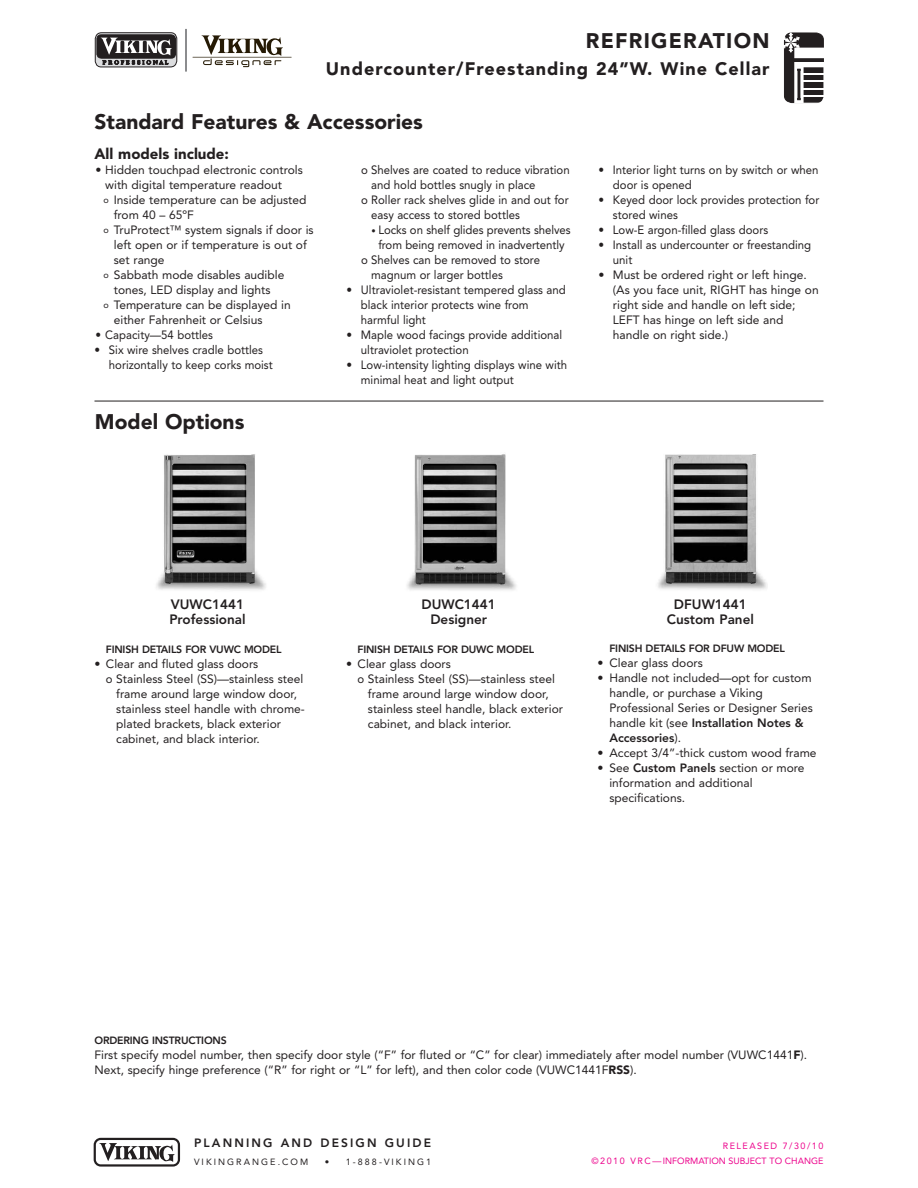
<style>
.page{position:relative;width:918px;height:1188px;background:#fff}
.page>*{position:absolute;margin:0;border:0;box-sizing:border-box;transform-origin:0 0}
.t1{font:900 21px "Avenir";color:#231f20}
.t2{font:900 21px "Avenir";letter-spacing:.06em;color:#231f20}
.t3{font:900 18px "Avenir";letter-spacing:.06em;color:#231f20}
.t4{font:900 15px "Avenir";color:#231f20}
.t5{font:800 13.5px/15px "Avenir";color:#231f20;text-align:center}
.t6{font:12px/15px "Avenir";color:#231f20}
.t7{font:12px/15px "Avenir";color:#231f20;scale:.95 1}
.t8{font:800 12px "Avenir";letter-spacing:.175em;color:#231f20}
.t9{font:800 10.5px "Avenir";letter-spacing:-.02em;color:#231f20}
.t10{font:9px/15px "Avenir";color:#ed028c;text-align:right}
.t11{font:9px "Avenir";letter-spacing:.23em;color:#231f20}
.s1{font-size:9px}
.s2{font-style:inherit}
.s3{font-weight:800}
.s4{font-weight:900}
</style>
<div class="page">
<hr style="left:185px;top:29px;width:2px;height:43px;background:#6c6d70">
<svg style="left:193px;top:35px;width:99px;height:32px"></svg>
<svg style="left:95px;top:32px;width:83px;height:36px"></svg>
<svg style="left:784px;top:32px;width:40px;height:71px"></svg>
<hr style="left:803px;top:73px;width:22px;height:2px;background:#fff">
<hr style="left:803px;top:80px;width:22px;height:2px;background:#fff">
<hr style="left:803px;top:88px;width:21px;height:2px;background:#fff">
<hr style="left:803px;top:95px;width:22px;height:2px;background:#fff">
<svg style="left:94px;top:1138px;width:86px;height:29px"></svg>
<hr style="left:94px;top:401px;width:730px;height:1px;background:#231f20">
<img style="left:156px;top:454px;width:110px;height:136px">
<img style="left:407px;top:454px;width:109px;height:136px">
<img style="left:657px;top:454px;width:110px;height:136px">
<h1 class="t2" style="left:586px;top:33px;width:185px">REFRIGERATION</h1>
<h2 class="t3" style="left:326px;top:62px;width:445px">Undercounter/Freestanding 24”W. Wine Cellar</h2>
<h1 class="t1" style="left:94px;top:113px;width:330px">Standard Features &amp; Accessories</h1>
<p class="t4" style="left:94px;top:148px;width:136px">All models include:</p>
<p class="t6" style="left:96px;top:163px;width:209px">• Hidden touchpad electronic controls</p>
<p class="t6" style="left:105px;top:178px;width:178px">with digital temperature readout</p>
<p class="t6" style="left:104px;top:193px;width:205px"><span class="s1">o</span> Inside temperature can be adjusted</p>
<p class="t6" style="left:114px;top:208px;width:82px">from 40 – 65ºF</p>
<p class="t6" style="left:104px;top:223px;width:212px"><span class="s1">o</span> TruProtect<span class="s2">™</span> system signals if door is</p>
<p class="t6" style="left:114px;top:238px;width:195px">left open or if temperature is out of</p>
<p class="t6" style="left:114px;top:253px;width:52px">set range</p>
<p class="t6" style="left:104px;top:268px;width:182px"><span class="s1">o</span> Sabbath mode disables audible</p>
<p class="t6" style="left:114px;top:283px;width:158px">tones, LED display and lights</p>
<p class="t6" style="left:104px;top:298px;width:189px"><span class="s1">o</span> Temperature can be displayed in</p>
<p class="t6" style="left:114px;top:313px;width:150px">either Fahrenheit or Celsius</p>
<p class="t7" style="left:96px;top:328px;width:125px">• Capacity—54 bottles</p>
<p class="t7" style="left:109px;top:343px;width:174px;text-indent:-14px">• Six wire shelves cradle bottles horizontally to keep corks moist</p>
<h1 class="t1" style="left:95px;top:413px;width:151px">Model Options</h1>
<p class="t7" style="left:361px;top:163px;width:221px">o Shelves are coated to reduce vibration</p>
<p class="t7" style="left:371px;top:178px;width:175px">and hold bottles snugly in place</p>
<p class="t7" style="left:361px;top:193px;width:220px">o Roller rack shelves glide in and out for</p>
<p class="t7" style="left:371px;top:208px;width:158px">easy access to stored bottles</p>
<p class="t7" style="left:372px;top:223px;width:211px"><span class="s1">•</span> Locks on shelf glides prevents shelves</p>
<p class="t7" style="left:378px;top:238px;width:198px">from being removed in inadvertently</p>
<p class="t7" style="left:361px;top:253px;width:190px">o Shelves can be removed to store</p>
<p class="t7" style="left:371px;top:268px;width:140px">magnum or larger bottles</p>
<p class="t7" style="left:361px;top:283px;width:217px;text-indent:-14px">• Ultraviolet-resistant tempered glass and black interior protects wine from harmful light</p>
<p class="t7" style="left:361px;top:328px;width:213px;text-indent:-14px">• Maple wood facings provide additional ultraviolet protection</p>
<p class="t7" style="left:361px;top:358px;width:219px;text-indent:-14px">• Low-intensity lighting displays wine with minimal heat and light output</p>
<p class="t7" style="left:613px;top:163px;width:218px;text-indent:-14px">• Interior light turns on by switch or when door is opened</p>
<p class="t7" style="left:613px;top:193px;width:219px;text-indent:-14px">• Keyed door lock provides protection for stored wines</p>
<p class="t7" style="left:598px;top:223px;width:180px">• Low-E argon-filled glass doors</p>
<p class="t7" style="left:613px;top:238px;width:210px;text-indent:-14px">• Install as undercounter or freestanding unit</p>
<p class="t6" style="left:613px;top:268px;width:207px;text-indent:-14px">• Must be ordered right or left hinge. (As you face unit, RIGHT has hinge on right side and handle on left side;<br>LEFT has hinge on left side and handle on right side.)</p>
<p class="t5" style="left:169px;top:598px;width:78px;text-align:left">VUWC1441<br>Professional</p>
<p class="t9" style="left:106px;top:645px;width:177px">FINISH DETAILS FOR VUWC MODEL</p>
<p class="t6" style="left:94px;top:657px;width:165px">• Clear and fluted glass doors</p>
<p class="t7" style="left:106px;top:672px;width:209px">o Stainless Steel (SS)—stainless steel</p>
<p class="t6" style="left:116px;top:687px;width:182px">frame around large window door,</p>
<p class="t6" style="left:116px;top:702px;width:190px">stainless steel handle with chrome-</p>
<p class="t6" style="left:116px;top:717px;width:166px">plated brackets, black exterior</p>
<p class="t6" style="left:116px;top:732px;width:145px">cabinet, and black interior.</p>
<p class="t5" style="left:422px;top:598px;width:76px">DUWC1441<br>Designer</p>
<p class="t5" style="left:667px;top:598px;width:89px">DFUW1441<br>Custom Panel</p>
<p class="t9" style="left:358px;top:645px;width:178px">FINISH DETAILS FOR DUWC MODEL</p>
<p class="t6" style="left:346px;top:657px;width:106px">• Clear glass doors</p>
<p class="t7" style="left:358px;top:672px;width:209px">o Stainless Steel (SS)—stainless steel</p>
<p class="t6" style="left:368px;top:687px;width:182px">frame around large window door,</p>
<p class="t6" style="left:368px;top:702px;width:197px">stainless steel handle, black exterior</p>
<p class="t6" style="left:368px;top:717px;width:145px">cabinet, and black interior.</p>
<p class="t9" style="left:609px;top:644px;width:177px">FINISH DETAILS FOR DFUW MODEL</p>
<p class="t6" style="left:598px;top:656px;width:107px">• Clear glass doors</p>
<p class="t6" style="left:609px;top:671px;width:205px;text-indent:-12px">• Handle not included—opt for custom handle, or purchase a Viking<br>Professional Series or Designer Series handle kit (see <span class="s3">Installation Notes &amp;<br>Accessories</span>).</p>
<p class="t6" style="left:598px;top:746px;width:221px">• Accept 3/4”-thick custom wood frame</p>
<p class="t6" style="left:609px;top:761px;width:197px;text-indent:-12px">• See <span class="s3">Custom Panels</span> section or more information and additional specifications.</p>
<p class="t9" style="left:94px;top:1036px;width:134px">ORDERING INSTRUCTIONS</p>
<p class="t6" style="left:94px;top:1048px;width:714px">First specify model number, then specify door style (“F” for fluted or “C” for clear) immediately after model number (VUWC1441<span class="s4">F</span>).<br>Next, specify hinge preference (“R” for right or “L” for left), and then color code (VUWC1441F<span class="s4">RSS</span>).</p>
<p class="t8" style="left:194px;top:1138px;width:238px">PLANNING AND DESIGN GUIDE</p>
<p class="t11" style="left:194px;top:1158px;width:116px">VIKINGRANGE.COM</p>
<p class="t11" style="left:325px;top:1158px;width:108px">• 1-888-VIKING1</p>
<p class="t10" style="left:592px;top:1139px;width:233px">RELEASED 7/30/10<br>© 2 0 1 0 V R C — INFORMATION SUBJECT TO CHANGE</p>
</div>
